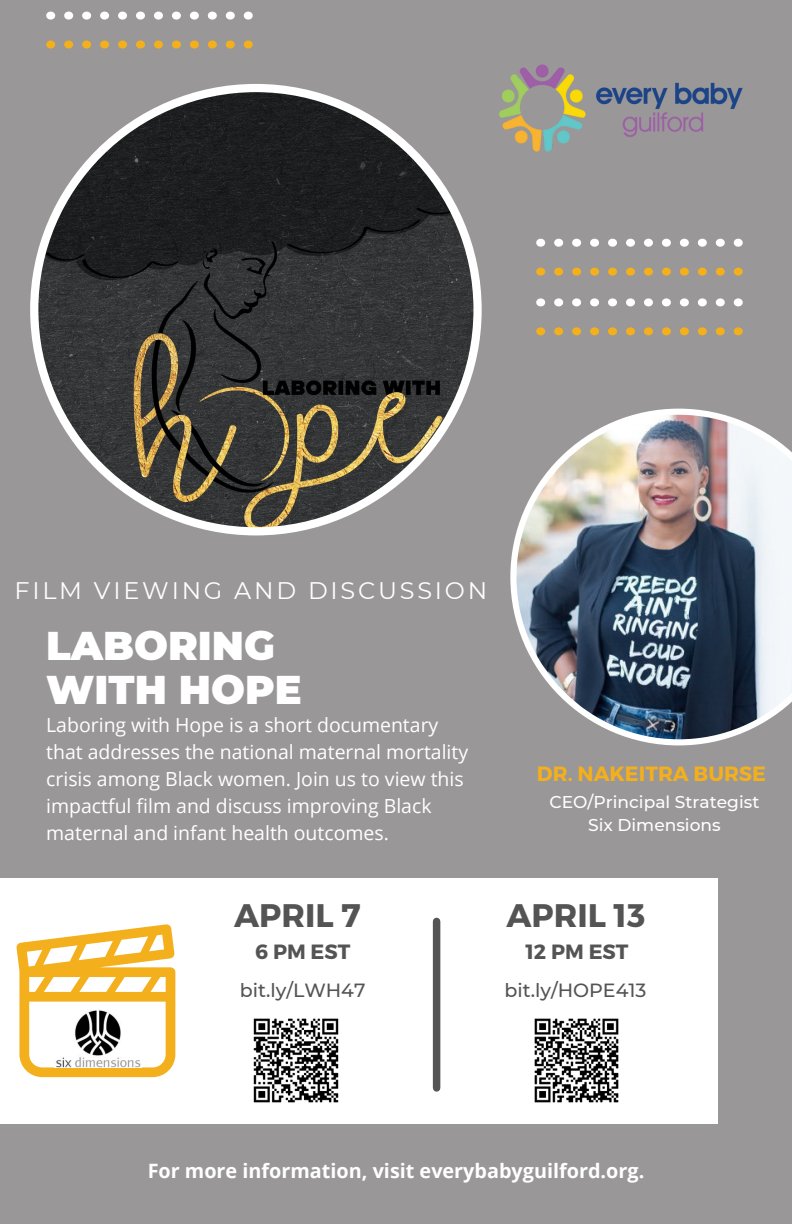
<style>
.page{position:relative;width:792px;height:1224px;background:#999797}
.page>*{position:absolute;margin:0;border:0;box-sizing:border-box;transform-origin:0 0}
.t1{font:900 40px/43.6px "Montserrat";color:#fff}
.t2{font:700 32.6px "Montserrat";color:#545454}
.t3{font:24px "Montserrat";letter-spacing:.115em;color:#fff}
.t4{font:700 20.6px "Montserrat";color:#f3af1c}
.t5{font:700 20.6px "Montserrat";color:#545454}
.t6{font:700 19.8px "Open Sans";color:#fff}
.t7{font:19.4px/27px "Open Sans";color:#fff}
.t8{font:500 19px "Montserrat";color:#545454}
.t9{font:500 17px "Montserrat";color:#fff}
</style>
<div class="page">
<svg style="left:30px;top:84px;width:452px;height:451px"></svg>
<svg style="left:536px;top:239px;width:207px;height:8px"></svg>
<svg style="left:536px;top:268px;width:207px;height:8px"></svg>
<svg style="left:536px;top:298px;width:207px;height:8px"></svg>
<svg style="left:536px;top:327px;width:207px;height:8px"></svg>
<div style="left:0;top:878px;width:718px;height:246px;background:#fff"></div>
<img style="left:499px;top:64px;width:244px;height:88px">
<svg style="left:16px;top:924px;width:159px;height:153px"></svg>
<img style="left:55px;top:1009px;width:87px;height:59px">
<div style="left:433px;top:921px;width:7px;height:167px;background:#545454"></div>
<img style="left:534px;top:1018px;width:85px;height:85px">
<img style="left:253px;top:1018px;width:86px;height:85px">
<img style="left:510px;top:409px;width:282px;height:336px">
<svg style="left:46px;top:12px;width:207px;height:8px"></svg>
<svg style="left:46px;top:41px;width:207px;height:8px"></svg>
<p class="t3" style="left:14px;top:576px;width:474px">FILM VIEWING AND DISCUSSION</p>
<p class="t1" style="left:46px;top:624px;width:257px">LABORING<br>WITH HOPE</p>
<p class="t7" style="left:46px;top:711px;width:424px">Laboring with Hope is a short documentary that addresses the national maternal mortality crisis among Black women. Join us to view this impactful film and discuss improving Black maternal and infant health outcomes.</p>
<p class="t4" style="left:537px;top:760px;width:231px">DR. NAKEITRA BURSE</p>
<p class="t9" style="left:549px;top:792px;width:212px">CEO/Principal Strategist</p>
<p class="t9" style="left:588px;top:814px;width:134px">Six Dimensions</p>
<p class="t2" style="left:234px;top:894px;width:128px">APRIL 7</p>
<p class="t5" style="left:255px;top:938px;width:97px">6 PM EST</p>
<p class="t8" style="left:240px;top:978px;width:127px">bit.ly/LWH47</p>
<p class="t2" style="left:506px;top:894px;width:140px">APRIL 13</p>
<p class="t5" style="left:525px;top:938px;width:105px">12 PM EST</p>
<p class="t8" style="left:505px;top:978px;width:143px">bit.ly/HOPE413</p>
<p class="t6" style="left:148px;top:1157px;width:498px">For more information, visit everybabyguilford.org.</p>
</div>
